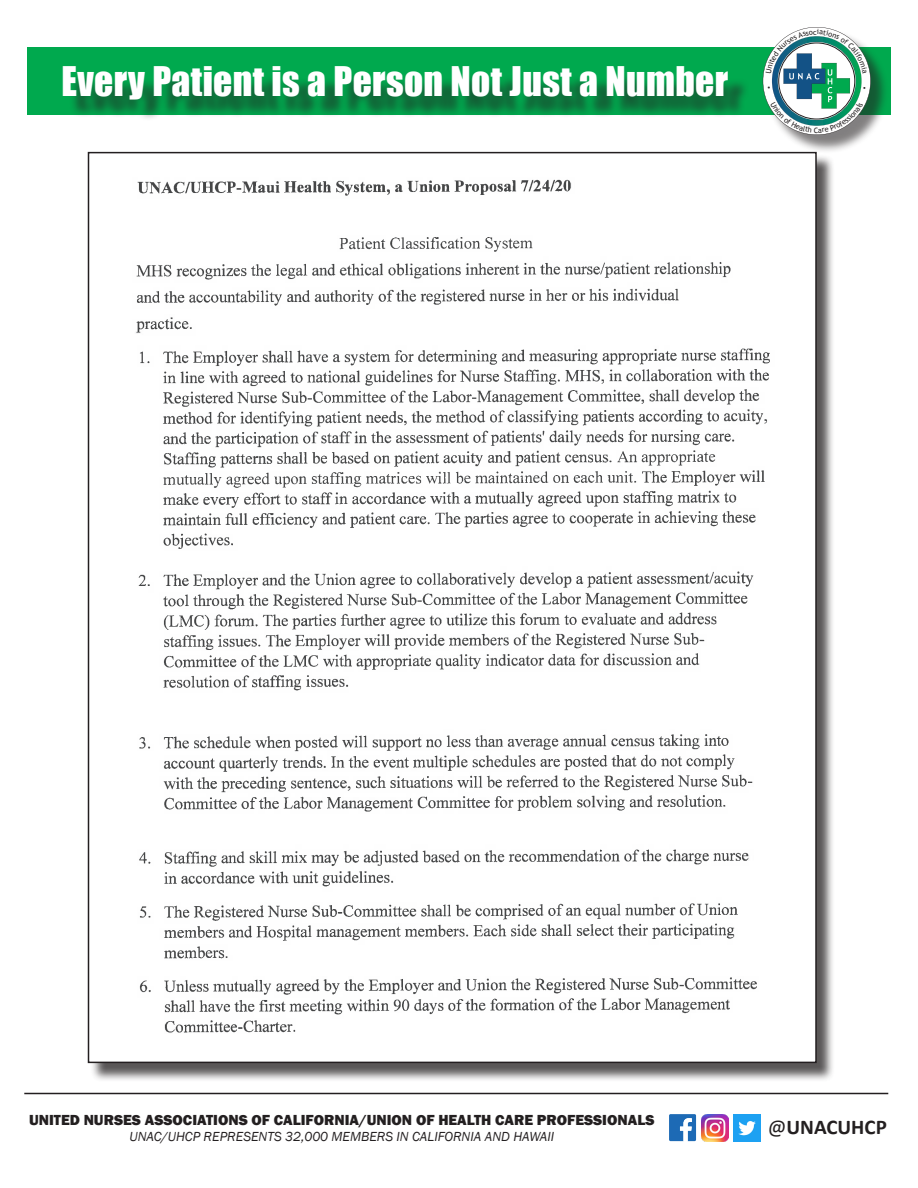
<style>
.page{position:relative;width:918px;height:1188px;background:#fff}
.page>*{position:absolute;margin:0;border:0;box-sizing:border-box;transform-origin:0 0}
.t1{font:37.5px "Impact";letter-spacing:.01em;color:#fff}
.t2{font:700 21px "Calibri";color:#231f20}
.t3{font:800 15px "Franklin Gothic";color:#231f20}
.t4{font:italic 13.5px "Franklin Gothic";color:#231f20}
.s1{font-weight:400}
</style>
<div class="page">
<div style="left:90px;top:154px;width:745px;height:928px;background:#231f20;opacity:.75"></div>
<img style="left:91px;top:155px;width:723px;height:905px">
<div style="left:27px;top:47px;width:864px;height:68px;background:#00a94e"></div>
<div style="left:69px;top:72px;width:681px;height:49px;background:#231f20;opacity:.57"></div>
<div style="left:766px;top:30px;width:123px;height:123px;background:#231f20;opacity:.57"></div>
<hr style="left:24px;top:1093px;width:864px;height:1px;background:#231f20">
<svg style="left:669px;top:1114px;width:27px;height:27px"></svg>
<img style="left:701px;top:1114px;width:27px;height:27px">
<img style="left:734px;top:1114px;width:27px;height:27px">
<svg style="left:763px;top:27px;width:108px;height:108px"></svg>
<p class="t1" style="left:62px;top:52px;width:668px">Every Patient is a Person Not Just a Number</p>
<p class="t3" style="left:29px;top:1110px;width:627px">UNITED NURSES ASSOCIATIONS OF CALIFORNIA/UNION OF HEALTH CARE PROFESSIONALS</p>
<p class="t4" style="left:129px;top:1128px;width:426px">UNAC/UHCP REPRESENTS 32,000 MEMBERS IN CALIFORNIA AND HAWAII</p>
<p class="t2" style="left:768px;top:1112px;width:121px"><span class="s1">@</span>UNACUHCP</p>
</div>
